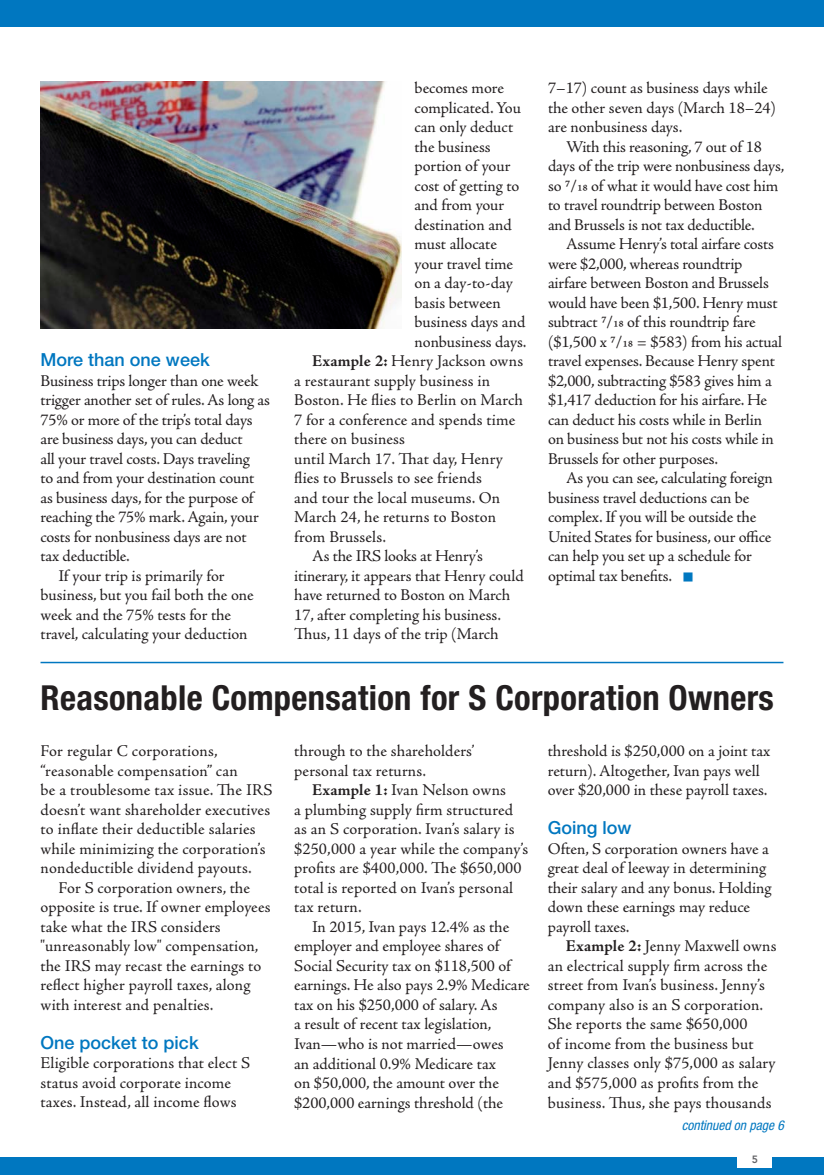
<style>
.page{position:relative;width:824px;height:1175px;background:#fff}
.page>*{position:absolute;margin:0;border:0;box-sizing:border-box;transform-origin:0 0}
.t1{font:700 condensed 34.5px "Helvetica Neue";letter-spacing:.01em;color:#231f20}
.t2{font:500 18px "Helvetica Neue";color:#0077c0}
.t3{font:16.5px/19.5px "Adobe Jenson Pro";letter-spacing:-.005em;color:#231f20}
.t4{font:italic condensed 13.5px "Helvetica Neue";color:#0077c0}
.t5{font:800 10.5px "Avenir";color:#636366}
.s1{font-weight:700}
</style>
<div class="page">
<div style="left:0;top:0;width:824px;height:27px;background:#0077c0"></div>
<div style="left:0;top:1156px;width:824px;height:18px;background:#0077c0"></div>
<div style="left:737px;top:1149px;width:35px;height:19px;background:#fff"></div>
<hr style="left:40px;top:662px;width:743px;height:1px;background:#0077c0">
<img style="left:40px;top:81px;width:361px;height:248px">
<p class="t2" style="left:40px;top:349px;width:171px">More than one week</p>
<p class="t3" style="left:40px;top:371px;width:219px">Business trips longer than one week</p>
<p class="t3" style="left:40px;top:390px;width:231px">trigger another set of rules. As long as</p>
<p class="t3" style="left:40px;top:410px;width:214px">75% or more of the trip’s total days</p>
<p class="t3" style="left:40px;top:429px;width:204px">are business days, you can deduct</p>
<p class="t3" style="left:40px;top:449px;width:211px">all your travel costs. Days traveling</p>
<p class="t3" style="left:40px;top:468px;width:215px">to and from your destination count</p>
<p class="t3" style="left:40px;top:488px;width:215px">as business days, for the purpose of</p>
<p class="t3" style="left:40px;top:507px;width:220px">reaching the 75% mark. Again, your</p>
<p class="t3" style="left:40px;top:527px;width:207px">costs for nonbusiness days are not</p>
<p class="t3" style="left:40px;top:546px;width:91px">tax deductible.</p>
<p class="t3" style="left:59px;top:566px;width:168px">If your trip is primarily for</p>
<p class="t3" style="left:40px;top:585px;width:215px">business, but you fail both the one</p>
<p class="t3" style="left:40px;top:605px;width:192px">week and the 75% tests for the</p>
<p class="t3" style="left:40px;top:624px;width:208px">travel, calculating your deduction</p>
<p class="t3" style="left:414px;top:78px;width:91px">becomes more</p>
<p class="t3" style="left:414px;top:98px;width:108px">complicated. You</p>
<p class="t3" style="left:414px;top:117px;width:100px">can only deduct</p>
<p class="t3" style="left:414px;top:137px;width:78px">the business</p>
<p class="t3" style="left:414px;top:156px;width:97px">portion of your</p>
<p class="t3" style="left:414px;top:176px;width:106px">cost of getting to</p>
<p class="t3" style="left:414px;top:195px;width:91px">and from your</p>
<p class="t3" style="left:414px;top:215px;width:99px">destination and</p>
<p class="t3" style="left:414px;top:234px;width:84px">must allocate</p>
<p class="t3" style="left:414px;top:254px;width:100px">your travel time</p>
<p class="t3" style="left:414px;top:273px;width:100px">on a day-to-day</p>
<p class="t3" style="left:414px;top:293px;width:88px">basis between</p>
<p class="t3" style="left:414px;top:312px;width:112px">business days and</p>
<p class="t3" style="left:414px;top:332px;width:113px">nonbusiness days.</p>
<p class="t3" style="left:312px;top:351px;width:212px"><span class="s1">Example 2:</span> Henry Jackson owns</p>
<p class="t3" style="left:294px;top:371px;width:197px">a restaurant supply business in</p>
<p class="t3" style="left:294px;top:390px;width:230px">Boston. He flies to Berlin on March</p>
<p class="t3" style="left:294px;top:410px;width:222px">7 for a conference and spends time</p>
<p class="t3" style="left:294px;top:429px;width:112px">there on business</p>
<p class="t3" style="left:294px;top:449px;width:210px">until March 17. That day, Henry</p>
<p class="t3" style="left:294px;top:468px;width:189px">flies to Brussels to see friends</p>
<p class="t3" style="left:294px;top:488px;width:207px">and tour the local museums. On</p>
<p class="t3" style="left:294px;top:507px;width:203px">March 24, he returns to Boston</p>
<p class="t3" style="left:294px;top:527px;width:93px">from Brussels.</p>
<p class="t3" style="left:312px;top:547px;width:172px">As the IRS looks at Henry’s</p>
<p class="t3" style="left:294px;top:566px;width:231px">itinerary, it appears that Henry could</p>
<p class="t3" style="left:294px;top:586px;width:217px">have returned to Boston on March</p>
<p class="t3" style="left:294px;top:605px;width:208px">17, after completing his business.</p>
<p class="t3" style="left:294px;top:625px;width:206px">Thus, 11 days of the trip (March</p>
<p class="t3" style="left:548px;top:79px;width:229px">7–17) count as business days while the other seven days (March 18–24) are nonbusiness days.</p>
<p class="t3" style="left:548px;top:137px;width:238px;text-indent:18px">With this reasoning, 7 out of 18 days of the trip were nonbusiness days, so 7/18 of what it would have cost him to travel roundtrip between Boston and Brussels is not tax deductible.</p>
<p class="t3" style="left:548px;top:235px;width:235px;text-indent:18px">Assume Henry’s total airfare costs were $2,000, whereas roundtrip airfare between Boston and Brussels would have been $1,500. Henry must subtract 7/18 of this roundtrip fare ($1,500 x 7/18 = $583) from his actual travel expenses. Because Henry spent $2,000, subtracting $583 gives him a $1,417 deduction for his airfare. He can deduct his costs while in Berlin on business but not his costs while in Brussels for other purposes.</p>
<p class="t3" style="left:548px;top:469px;width:226px;text-indent:18px">As you can see, calculating foreign business travel deductions can be complex. If you will be outside the<br>United States for business, our office can help you set up a schedule for optimal tax benefits.</p>
<h1 class="t1" style="left:40px;top:676px;width:734px">Reasonable Compensation for S Corporation Owners</h1>
<p class="t3" style="left:40px;top:741px;width:233px">For regular C corporations, “reasonable compensation” can<br>be a troublesome tax issue. The IRS doesn’t want shareholder executives to inflate their deductible salaries while minimizing the corporation’s nondeductible dividend payouts.</p>
<p class="t3" style="left:40px;top:878px;width:231px;text-indent:18px">For S corporation owners, the opposite is true. If owner employees take what the IRS considers "unreasonably low" compensation, the IRS may recast the earnings to reflect higher payroll taxes, along with interest and penalties.</p>
<p class="t2" style="left:40px;top:1031px;width:160px">One pocket to pick</p>
<p class="t3" style="left:40px;top:1053px;width:211px">Eligible corporations that elect S status avoid corporate income taxes. Instead, all income flows</p>
<p class="t3" style="left:548px;top:741px;width:224px">threshold is $250,000 on a joint tax return). Altogether, Ivan pays well over $20,000 in these payroll taxes.</p>
<p class="t2" style="left:548px;top:817px;width:85px">Going low</p>
<p class="t3" style="left:548px;top:839px;width:225px">Often, S corporation owners have a great deal of leeway in determining their salary and any bonus. Holding down these earnings may reduce payroll taxes.</p>
<p class="t3" style="left:548px;top:936px;width:230px;text-indent:18px"><span class="s1">Example 2:</span> Jenny Maxwell owns an electrical supply firm across the street from Ivan’s business. Jenny’s company also is an S corporation.<br>She reports the same $650,000<br>of income from the business but Jenny classes only $75,000 as salary and $575,000 as profits from the business. Thus, she pays thousands</p>
<p class="t4" style="left:681px;top:1117px;width:104px">continued on page 6</p>
<p class="t3" style="left:294px;top:741px;width:182px">through to the shareholders’ personal tax returns.</p>
<p class="t3" style="left:294px;top:780px;width:236px;text-indent:18px"><span class="s1">Example 1:</span> Ivan Nelson owns<br>a plumbing supply firm structured as an S corporation. Ivan’s salary is $250,000 a year while the company’s profits are $400,000. The $650,000 total is reported on Ivan’s personal tax return.</p>
<p class="t3" style="left:294px;top:917px;width:237px;text-indent:18px">In 2015, Ivan pays 12.4% as the employer and employee shares of<br>Social Security tax on $118,500 of earnings. He also pays 2.9% Medicare tax on his $250,000 of salary. As<br>a result of recent tax legislation,<br>Ivan—who is not married—owes<br>an additional 0.9% Medicare tax<br>on $50,000, the amount over the $200,000 earnings threshold (the</p>
<p class="t5" style="left:751px;top:1152px;width:8px">5</p>
</div>
